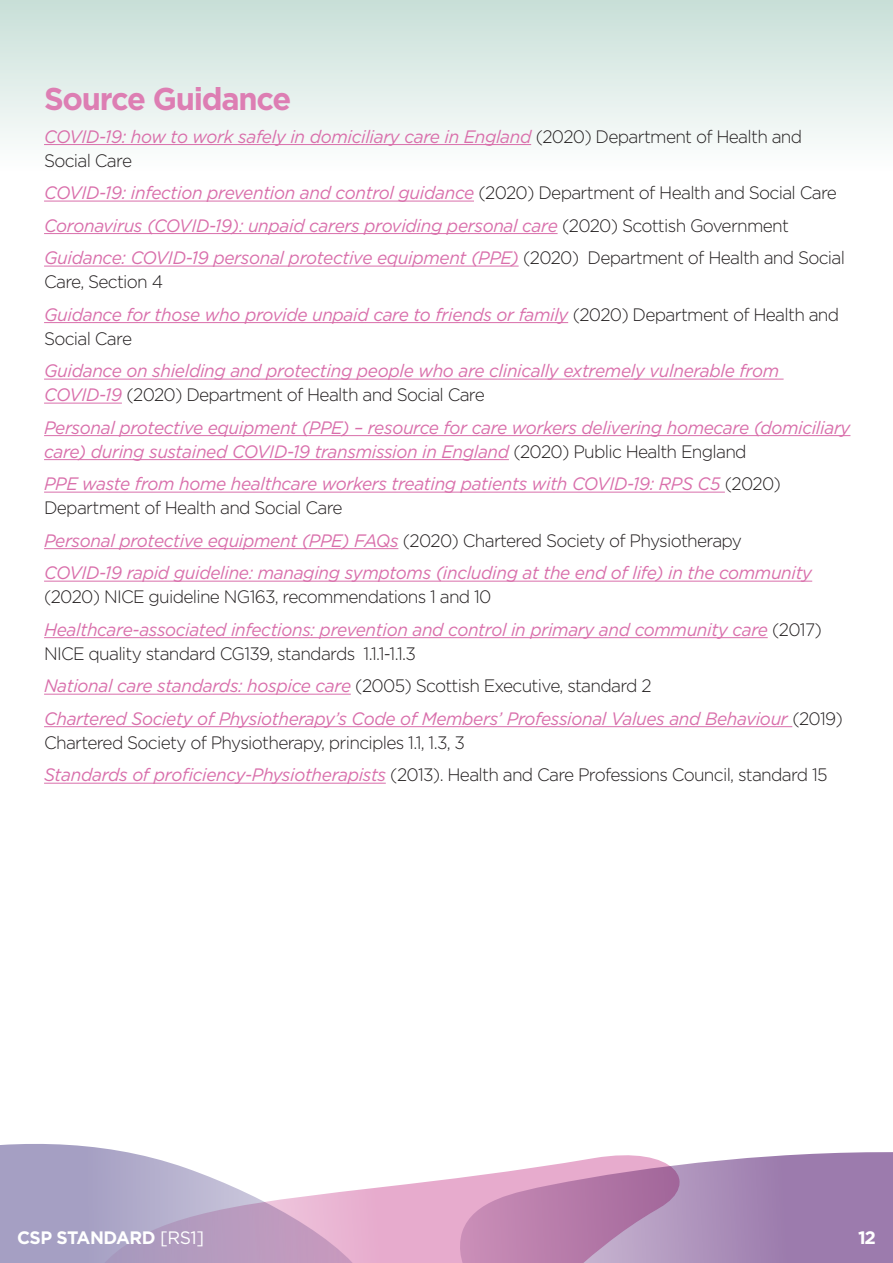
<style>
.page{position:relative;width:893px;height:1263px;background:#fff}
.page>*{position:absolute;margin:0;border:0;box-sizing:border-box;transform-origin:0 0}
.Body_copy{font:700 31.5px "Gotham";letter-spacing:-.04em;color:#dd7eb3}
.Body_copy-2{font:italic 18px/24px "Gotham";letter-spacing:-.02em;color:#d96fab;scale:.96 1}
.Body_copy-3{font:300 18px "Gotham";letter-spacing:-.04em;color:#231f20;scale:.96 1}
.Body_copy-4{font:700 18px "Gotham";letter-spacing:-.025em;color:#fff}
.s1{font-weight:300;font-style:normal;color:#231f20}
.s2{font-weight:400;font-style:italic;color:#d96fab}
.s3{font-weight:400}
</style>
<div class="page">
<div style="left:0;top:1144px;width:125px;height:119px;background:#a59fc3"></div>
<svg style="left:688px;top:1152px;width:205px;height:111px;background:#a486b3"></svg>
<svg style="left:65px;top:1152px;width:623px;height:111px"></svg>
<div style="left:0;top:0;width:893px;height:289px;background:linear-gradient(to bottom,#d0e4de,#fff)"></div>
<hr style="left:44px;top:144px;width:487px;height:1px;background:#d96fab">
<hr style="left:44px;top:201px;width:430px;height:1px;background:#d96fab">
<hr style="left:44px;top:233px;width:514px;height:1px;background:#d96fab">
<hr style="left:44px;top:266px;width:475px;height:1px;background:#d96fab">
<hr style="left:44px;top:322px;width:524px;height:1px;background:#d96fab">
<hr style="left:44px;top:379px;width:740px;height:1px;background:#d96fab">
<hr style="left:44px;top:403px;width:78px;height:1px;background:#d96fab">
<hr style="left:44px;top:435px;width:806px;height:1px;background:#d96fab">
<hr style="left:44px;top:459px;width:465px;height:1px;background:#d96fab">
<hr style="left:44px;top:492px;width:681px;height:1px;background:#d96fab">
<hr style="left:44px;top:548px;width:354px;height:1px;background:#d96fab">
<hr style="left:44px;top:581px;width:768px;height:1px;background:#d96fab">
<hr style="left:44px;top:637px;width:724px;height:1px;background:#d96fab">
<hr style="left:44px;top:694px;width:307px;height:1px;background:#d96fab">
<hr style="left:44px;top:726px;width:748px;height:1px;background:#d96fab">
<hr style="left:44px;top:783px;width:342px;height:1px;background:#d96fab">
<p class="Body_copy" style="left:44px;top:78px;width:249px">Source Guidance</p>
<p class="Body_copy-2" style="left:44px;top:124px;width:791px">COVID-19: how to work safely in domiciliary care in England <span class="s1">(2020) Department of Health and<br>Social Care</span></p>
<p class="Body_copy-2" style="left:44px;top:180px;width:827px">COVID-19: infection prevention and control guidance <span class="s1">(2020) Department of Health and Social Care</span></p>
<p class="Body_copy-2" style="left:44px;top:213px;width:778px">Coronavirus (COVID-19): unpaid carers providing personal care <span class="s1">(2020) Scottish Government</span></p>
<p class="Body_copy-2" style="left:44px;top:246px;width:836px">Guidance: COVID-19 personal protective equipment (PPE) <span class="s1">(2020) Department of Health and Social<br>Care, Section 4</span></p>
<p class="Body_copy-2" style="left:44px;top:302px;width:830px">Guidance for those who provide unpaid care to friends or family <span class="s1">(2020) Department of Health and<br>Social Care</span></p>
<p class="Body_copy-2" style="left:44px;top:359px;width:767px">Guidance on shielding and protecting people who are clinically extremely vulnerable from<br>COVID-19 <span class="s1">(2020) Department of Health and Social Care</span></p>
<p class="Body_copy-2" style="left:44px;top:415px;width:841px">Personal protective equipment (PPE) – resource for care workers delivering homecare (domiciliary care) during sustained COVID-19 transmission in England <span class="s1">(2020) Public Health England</span></p>
<p class="Body_copy-2" style="left:44px;top:472px;width:769px">PPE waste from home healthcare workers treating patients with COVID-19: RPS C5 <span class="s1">(2020)<br>Department of Health and Social Care</span></p>
<p class="Body_copy-3" style="left:44px;top:529px;width:728px"><span class="s2">Personal protective equipment (PPE) FAQs</span> (2020) Chartered Society of Physiotherapy</p>
<p class="Body_copy-2" style="left:44px;top:561px;width:802px">COVID-19 rapid guideline: managing symptoms (including at the end of life) in the community <span class="s1">(2020) NICE guideline NG163, recommendations 1 and 10</span></p>
<p class="Body_copy-2" style="left:44px;top:617px;width:812px">Healthcare-associated infections: prevention and control in primary and community care <span class="s1">(2017)<br>NICE quality standard CG139, standards 1.1.1-1.1.3</span></p>
<p class="Body_copy-2" style="left:44px;top:674px;width:634px">National care standards: hospice care <span class="s1">(2005) Scottish Executive, standard 2</span></p>
<p class="Body_copy-2" style="left:44px;top:706px;width:834px">Chartered Society of Physiotherapy’s Code of Members’ Professional Values and Behaviour <span class="s1">(2019)<br>Chartered Society of Physiotherapy, principles 1.1, 1.3, 3</span></p>
<p class="Body_copy-3" style="left:44px;top:764px;width:818px"><span class="s2">Standards of proficiency-Physiotherapists</span> (2013). Health and Care Professions Council, standard 15</p>
<p class="Body_copy-4" style="left:17px;top:1226px;width:189px">CSP STANDARD <span class="s3">[RS1]</span></p>
<p class="Body_copy-4" style="left:858px;top:1226px;width:19px">12</p>
</div>
